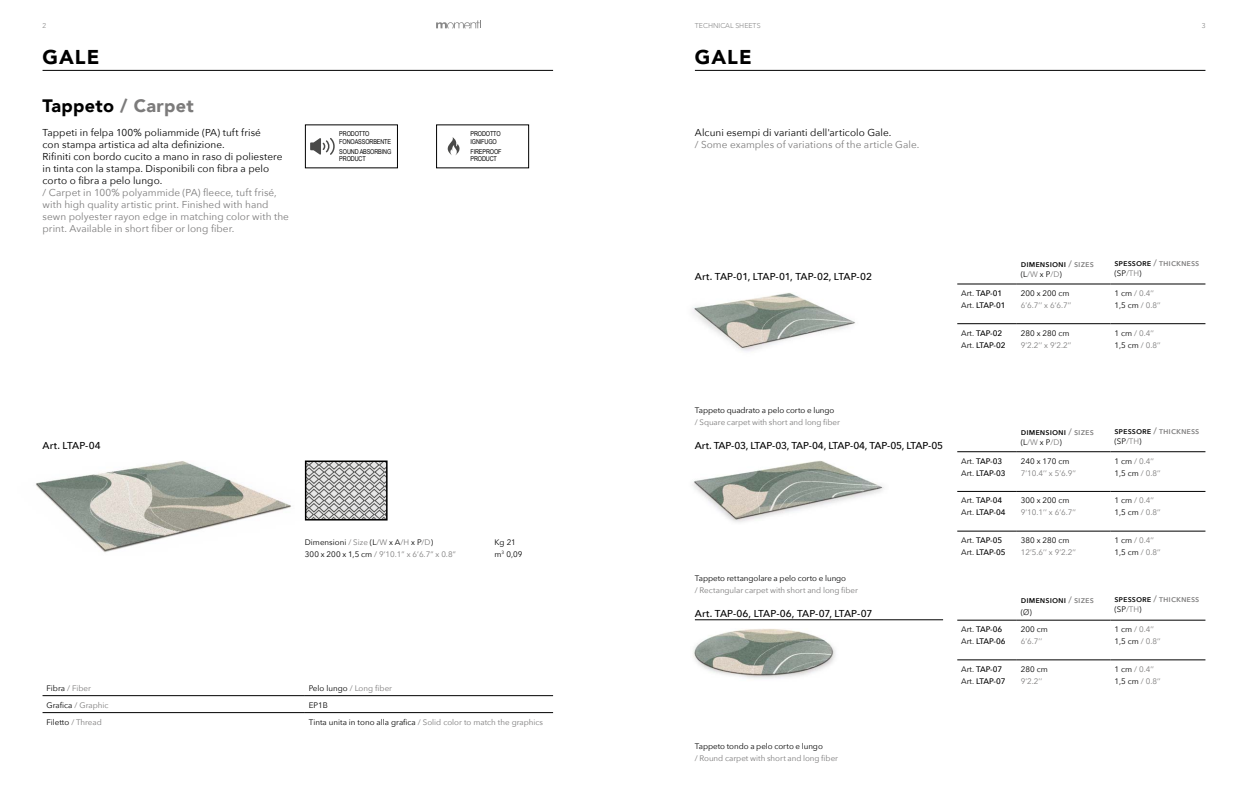
<style>
.page{position:relative;width:1248px;height:794px;background:#fff}
.page>*{position:absolute;margin:0;border:0;box-sizing:border-box;transform-origin:0 0}
.t1{font:900 20px "Avenir";letter-spacing:.05em;color:#000}
.t2{font:900 18px "Avenir";letter-spacing:.02em;color:#000}
.t3{font:10px/12px "Avenir Next";letter-spacing:.005em;color:#000}
.t4{font:10px/12px "Avenir Next";letter-spacing:.005em;color:#7c7b7b}
.t5{font:500 10px "Avenir Next";letter-spacing:-.02em;color:#000}
.t6{font:500 10px "Avenir Next";letter-spacing:.015em;color:#000}
.t7{font:500 9px "Avenir Next";color:#7c7b7b}
.t8{font:500 9px "Avenir Next";color:#000}
.t9{font:8px/12px "Avenir Next";color:#7c7b7b}
.t10{font:8px/12px "Avenir Next";color:#000}
.t11{font:500 8px/12px "Avenir Next";color:#000}
.t12{font:300 7px "Avenir";color:#878787}
.t13{font:6.7px/7.7px "Arial Narrow";letter-spacing:-.02em;color:#000}
.s1{color:#7c7b7b}
.s2{color:#000}
.s3{font-weight:400}
.s4{font-family:"Helvetica";font-weight:300}
</style>
<div class="page">
<img style="left:36px;top:460px;width:269px;height:92px">
<svg style="left:308px;top:463px;width:76px;height:54px;background:#b3b3b3"></svg>
<div style="left:305px;top:460px;width:82px;height:60px;border:2px solid #000"></div>
<img style="left:692px;top:293px;width:163px;height:58px">
<img style="left:693px;top:629px;width:143px;height:50px">
<img style="left:692px;top:460px;width:192px;height:62px">
<hr style="left:43px;top:70px;width:510px;height:1px;background:#000">
<hr style="left:694px;top:70px;width:511px;height:1px;background:#000">
<svg style="left:436px;top:20px;width:45px;height:8px"></svg>
<hr style="left:43px;top:695px;width:262px;height:1px;background:#000">
<hr style="left:305px;top:695px;width:248px;height:1px;background:#000">
<hr style="left:43px;top:712px;width:262px;height:1px;background:#000">
<hr style="left:305px;top:712px;width:248px;height:1px;background:#000">
<hr style="left:694px;top:619px;width:249px;height:1px;background:#000">
<hr style="left:957px;top:284px;width:59px;height:1px;background:#000">
<hr style="left:1016px;top:284px;width:94px;height:1px;background:#000">
<hr style="left:1110px;top:284px;width:95px;height:1px;background:#000">
<hr style="left:957px;top:323px;width:59px;height:1px;background:#000">
<hr style="left:1016px;top:323px;width:94px;height:1px;background:#000">
<hr style="left:1110px;top:323px;width:95px;height:1px;background:#000">
<hr style="left:957px;top:620px;width:59px;height:1px;background:#000">
<hr style="left:1016px;top:620px;width:94px;height:1px;background:#000">
<hr style="left:1110px;top:620px;width:95px;height:1px;background:#000">
<hr style="left:957px;top:659px;width:59px;height:1px;background:#000">
<hr style="left:1016px;top:659px;width:94px;height:1px;background:#000">
<hr style="left:1110px;top:659px;width:95px;height:1px;background:#000">
<hr style="left:957px;top:451px;width:59px;height:1px;background:#000">
<hr style="left:1016px;top:451px;width:94px;height:1px;background:#000">
<hr style="left:1110px;top:451px;width:95px;height:1px;background:#000">
<hr style="left:957px;top:491px;width:59px;height:1px;background:#000">
<hr style="left:1016px;top:491px;width:94px;height:1px;background:#000">
<hr style="left:1110px;top:491px;width:95px;height:1px;background:#000">
<hr style="left:957px;top:531px;width:59px;height:1px;background:#000">
<hr style="left:1016px;top:531px;width:94px;height:1px;background:#000">
<hr style="left:1110px;top:531px;width:95px;height:1px;background:#000">
<div style="left:305px;top:124px;width:93px;height:44px;border:1px solid #000"></div>
<svg style="left:310px;top:138px;width:25px;height:17px"></svg>
<div style="left:436px;top:124px;width:93px;height:44px;border:1px solid #000"></div>
<svg style="left:447px;top:137px;width:12px;height:18px"></svg>
<p class="t12" style="left:43px;top:22px;width:5px">2</p>
<p class="t12" style="left:694px;top:22px;width:67px">TECHNICAL SHEETS</p>
<p class="t12" style="left:1201px;top:22px;width:5px">3</p>
<h1 class="t1" style="left:694px;top:40px;width:58px">GALE</h1>
<h1 class="t1" style="left:43px;top:40px;width:58px">GALE</h1>
<h2 class="t2" style="left:43px;top:91px;width:153px">Tappeto <span class="s1">/ Carpet</span></h2>
<p class="t3" style="left:43px;top:126px;width:241px">Tappeti in felpa 100% poliammide (PA) tuft frisé<br>con stampa artistica ad alta definizione.<br>Rifiniti con bordo cucito a mano in raso di poliestere in tinta con la stampa. Disponibili con fibra a pelo corto o fibra a pelo lungo.</p>
<p class="t4" style="left:43px;top:186px;width:248px">/ Carpet in 100% polyammide (PA) fleece, tuft frisé, with high quality artistic print. Finished with hand sewn polyester rayon edge in matching color with the print. Available in short fiber or long fiber.</p>
<p class="t13" style="left:339px;top:130px;width:53px">PRODOTTO<br>FONOASSORBENTE</p>
<p class="t13" style="left:339px;top:147px;width:54px">SOUND ABSORBING<br>PRODUCT</p>
<p class="t13" style="left:470px;top:130px;width:32px">PRODOTTO<br>IGNIFUGO</p>
<p class="t13" style="left:470px;top:147px;width:33px">FIREPROOF<br>PRODUCT</p>
<p class="t3" style="left:694px;top:126px;width:198px">Alcuni esempi di varianti dell'articolo Gale.</p>
<p class="t4" style="left:694px;top:138px;width:226px">/ Some examples of variations of the article Gale.</p>
<p class="t5" style="left:694px;top:268px;width:179px">Art. TAP-01, LTAP-01, TAP-02, LTAP-02</p>
<p class="t8" style="left:1020px;top:256px;width:75px">dimensioni <span class="s1">/ sizes</span></p>
<p class="t10" style="left:1020px;top:268px;width:43px">(L<span class="s1">/W</span> x P<span class="s1">/D</span>)</p>
<p class="t7" style="left:1114px;top:255px;width:86px"><span class="s2">spessore</span> / thickness</p>
<p class="t10" style="left:1114px;top:267px;width:29px">(SP<span class="s1">/TH</span>)</p>
<p class="t11" style="left:961px;top:287px;width:46px"><span class="s3">Art.</span> TAP-01<br><span class="s3">Art.</span> LTAP-01</p>
<p class="t10" style="left:1020px;top:287px;width:50px">200 x 200 cm</p>
<p class="t9" style="left:1020px;top:299px;width:52px">6’6.7’’ x 6’6.7’’</p>
<p class="t9" style="left:1114px;top:287px;width:48px"><span class="s2">1 cm</span> / 0.4’’<br><span class="s2">1,5 cm</span> / 0.8’’</p>
<p class="t11" style="left:961px;top:327px;width:46px"><span class="s3">Art.</span> TAP-02<br><span class="s3">Art.</span> LTAP-02</p>
<p class="t10" style="left:1020px;top:326px;width:50px">280 x 280 cm</p>
<p class="t9" style="left:1020px;top:338px;width:52px">9’2.2’’ x 9’2.2’’</p>
<p class="t9" style="left:1114px;top:326px;width:48px"><span class="s2">1 cm</span> / 0.4’’<br><span class="s2">1,5 cm</span> / 0.8’’</p>
<p class="t6" style="left:43px;top:436px;width:60px">Art. LTAP-04</p>
<p class="t10" style="left:694px;top:403px;width:141px">Tappeto quadrato a pelo corto e lungo</p>
<p class="t9" style="left:694px;top:415px;width:146px">/ Square carpet with short and long fiber</p>
<p class="t5" style="left:694px;top:436px;width:250px">Art. TAP-03, LTAP-03, TAP-04, LTAP-04, TAP-05, LTAP-05</p>
<p class="t8" style="left:1020px;top:424px;width:75px">dimensioni <span class="s1">/ sizes</span></p>
<p class="t10" style="left:1020px;top:435px;width:43px">(L<span class="s1">/W</span> x P<span class="s1">/D</span>)</p>
<p class="t7" style="left:1114px;top:423px;width:86px"><span class="s2">spessore</span> / thickness</p>
<p class="t10" style="left:1114px;top:434px;width:29px">(SP<span class="s1">/TH</span>)</p>
<p class="t11" style="left:961px;top:455px;width:46px"><span class="s3">Art.</span> TAP-03<br><span class="s3">Art.</span> LTAP-03</p>
<p class="t10" style="left:1020px;top:454px;width:50px">240 x 170 cm</p>
<p class="t9" style="left:1020px;top:466px;width:57px">7’10.4’’ x 5’6.9’’</p>
<p class="t9" style="left:1114px;top:454px;width:48px"><span class="s2">1 cm</span> / 0.4’’<br><span class="s2">1,5 cm</span> / 0.8’’</p>
<p class="t11" style="left:961px;top:494px;width:46px"><span class="s3">Art.</span> TAP-04<br><span class="s3">Art.</span> LTAP-04</p>
<p class="t10" style="left:1020px;top:494px;width:50px">300 x 200 cm</p>
<p class="t9" style="left:1020px;top:506px;width:57px">9’10.1’’ x 6’6.7’’</p>
<p class="t9" style="left:1114px;top:494px;width:48px"><span class="s2">1 cm</span> / 0.4’’<br><span class="s2">1,5 cm</span> / 0.8’’</p>
<p class="t9" style="left:305px;top:535px;width:152px"><span class="s2">Dimensioni</span> / Size <span class="s2">(L</span>/W <span class="s2">x A</span>/H <span class="s2">x P</span>/D<span class="s2">)<br>300 x 200 x 1,5 cm</span> / 9’10.1” x 6’6.7” x 0.8”</p>
<p class="t10" style="left:494px;top:535px;width:29px">Kg 21 m<sup>3</sup> 0,09</p>
<p class="t11" style="left:961px;top:534px;width:46px"><span class="s3">Art.</span> TAP-05<br><span class="s3">Art.</span> LTAP-05</p>
<p class="t10" style="left:1020px;top:534px;width:50px">380 x 280 cm</p>
<p class="t9" style="left:1020px;top:546px;width:57px">12’5.6’’ x 9’2.2’’</p>
<p class="t9" style="left:1114px;top:534px;width:48px"><span class="s2">1 cm</span> / 0.4’’<br><span class="s2">1,5 cm</span> / 0.8’’</p>
<p class="t10" style="left:694px;top:571px;width:153px">Tappeto rettangolare a pelo corto e lungo</p>
<p class="t9" style="left:694px;top:583px;width:164px">/ Rectangular carpet with short and long fiber</p>
<p class="t5" style="left:694px;top:604px;width:179px">Art. TAP-06, LTAP-06, TAP-07, LTAP-07</p>
<p class="t8" style="left:1020px;top:592px;width:75px">dimensioni <span class="s1">/ sizes</span></p>
<p class="t10" style="left:1020px;top:606px;width:13px">(<span class="s4">Ø</span>)</p>
<p class="t7" style="left:1114px;top:591px;width:86px"><span class="s2">spessore</span> / thickness</p>
<p class="t10" style="left:1114px;top:603px;width:29px">(SP<span class="s1">/TH</span>)</p>
<p class="t11" style="left:961px;top:623px;width:46px"><span class="s3">Art.</span> TAP-06<br><span class="s3">Art.</span> LTAP-06</p>
<p class="t10" style="left:1020px;top:623px;width:28px">200 cm</p>
<p class="t9" style="left:1020px;top:635px;width:23px">6’6.7’’</p>
<p class="t9" style="left:1114px;top:623px;width:48px"><span class="s2">1 cm</span> / 0.4’’<br><span class="s2">1,5 cm</span> / 0.8’’</p>
<p class="t9" style="left:47px;top:681px;width:46px"><span class="s2">Fibra</span> / Fiber</p>
<p class="t9" style="left:309px;top:681px;width:85px"><span class="s2">Pelo lungo</span> / Long fiber</p>
<p class="t9" style="left:47px;top:698px;width:63px"><span class="s2">Grafica</span> / Graphic</p>
<p class="t10" style="left:309px;top:698px;width:21px">EP1B</p>
<p class="t10" style="left:47px;top:715px;width:57px">Filetto <span class="s1">/ Thread</span></p>
<p class="t9" style="left:309px;top:715px;width:236px"><span class="s2">Tinta unita in tono alla grafica</span> / Solid color to match the graphics</p>
<p class="t11" style="left:961px;top:663px;width:46px"><span class="s3">Art.</span> TAP-07<br><span class="s3">Art.</span> LTAP-07</p>
<p class="t10" style="left:1020px;top:663px;width:28px">280 cm</p>
<p class="t9" style="left:1020px;top:675px;width:23px">9’2.2’’</p>
<p class="t9" style="left:1114px;top:663px;width:48px"><span class="s2">1 cm</span> / 0.4’’<br><span class="s2">1,5 cm</span> / 0.8’’</p>
<p class="t10" style="left:694px;top:739px;width:129px">Tappeto tondo a pelo corto e lungo</p>
<p class="t9" style="left:694px;top:751px;width:145px">/ Round carpet with short and long fiber</p>
</div>
